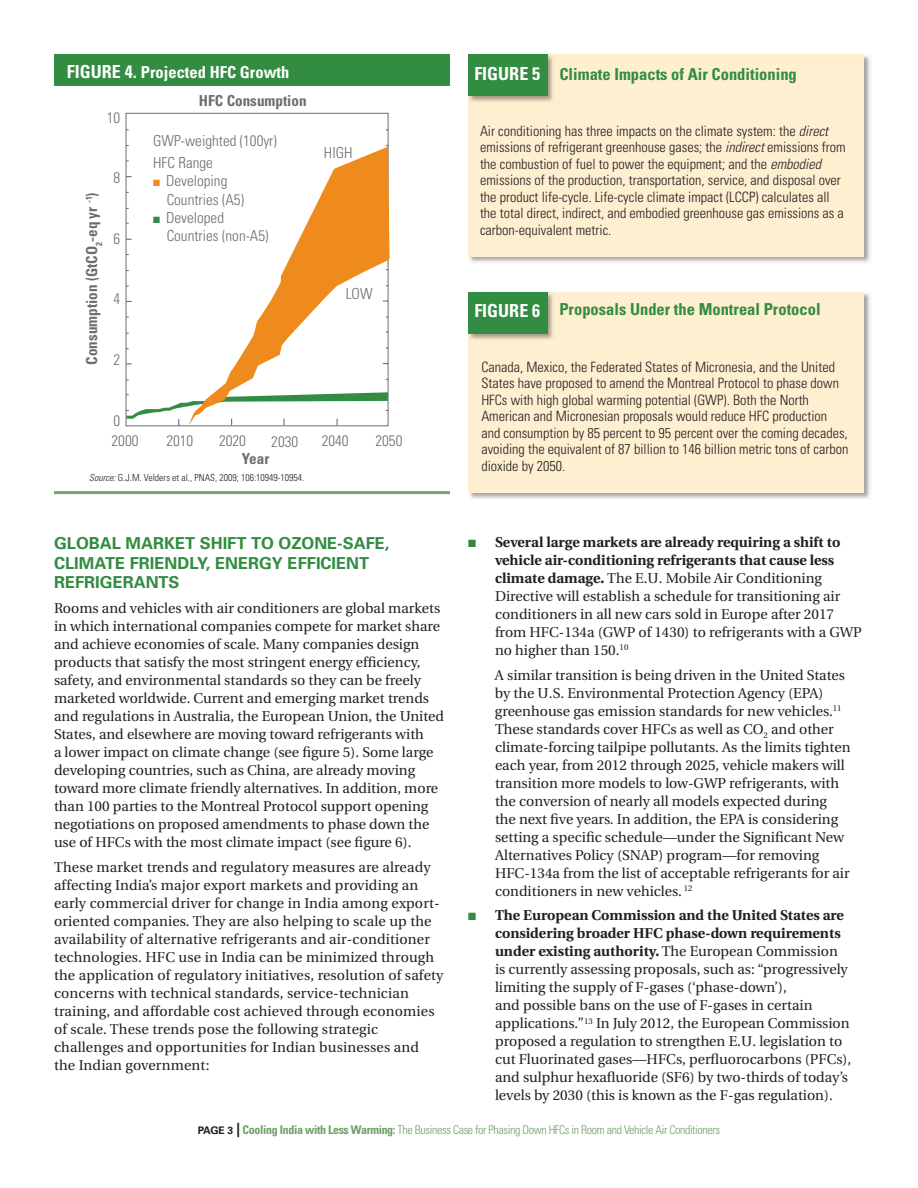
<style>
.page{position:relative;width:918px;height:1188px;background:#fff}
.page>*{position:absolute;margin:0;border:0;box-sizing:border-box;transform-origin:0 0}
.t1{font:700 condensed 18px "Univers";color:#fff}
.t2{font:700 16.5px/19.8px "Univers";color:#328c41}
.t3{font:700 condensed 16.5px "Univers";color:#328c41}
.t4{font:700 condensed 16.5px "Univers";color:#fff}
.t5{font:300 condensed 15.15px/18.1px "Univers";color:#6c6d70}
.t6{font:700 condensed 15.15px "Univers";color:#6c6d70}
.t7{font:14.25px/18px "Utopia";color:#231f20}
.t8{font:300 condensed 14.25px/16.5px "Univers";color:#231f20}
.t9{font:300 condensed 12px "Univers";letter-spacing:-.03em;color:#6da065}
.t10{font:300 condensed 9.75px "Univers";color:#231f20}
.s1{font-size:18px}
.s2{font-style:italic}
.s3{font-weight:700}
.s4{font-weight:700;font-stretch:normal;font-size:10.5px;color:#231f20}
.s5{font-weight:400;font-stretch:ultra-condensed;font-size:19.5px;color:#231f20}
</style>
<div class="page">
<div style="left:54px;top:54px;width:396px;height:32px;background:#328c41"></div>
<div style="left:468px;top:54px;width:403px;height:210px;background:#231f20;opacity:.4"></div>
<div style="left:468px;top:54px;width:396px;height:203px;background:#feefd0"></div>
<div style="left:468px;top:291px;width:403px;height:209px;background:#231f20;opacity:.4"></div>
<div style="left:468px;top:292px;width:396px;height:201px;background:#feefd0"></div>
<svg style="left:216px;top:147px;width:174px;height:244px"></svg>
<svg style="left:125px;top:391px;width:264px;height:35px"></svg>
<hr style="left:54px;top:491px;width:396px;height:3px;background:#74a46d">
<div style="left:468px;top:54px;width:87px;height:49px;background:#231f20;opacity:.4"></div>
<div style="left:468px;top:54px;width:79px;height:42px;background:#328c41"></div>
<div style="left:468px;top:291px;width:87px;height:49px;background:#231f20;opacity:.4"></div>
<div style="left:468px;top:292px;width:79px;height:41px;background:#328c41"></div>
<p class="t4" style="left:67px;top:62px;width:224px"><span class="s1">FIGURE 4.</span> Projected HFC Growth</p>
<p class="t5" style="left:107px;top:108px;width:15px">10</p>
<p class="t6" style="left:83px;top:365px;width:174px;rotate:-90deg">Consumption (GtCO<sub>2</sub>-eq yr <sup>-1</sup>)</p>
<p class="t5" style="left:114px;top:168px;width:8px">8</p>
<p class="t5" style="left:114px;top:229px;width:8px">6</p>
<p class="t5" style="left:114px;top:290px;width:8px">4</p>
<p class="t5" style="left:114px;top:350px;width:8px">2</p>
<p class="t6" style="left:199px;top:91px;width:109px">HFC Consumption</p>
<p class="t5" style="left:153px;top:129px;width:125px;line-height:22.8px">GWP-weighted (100yr)<br>HFC Range</p>
<p class="t5" style="left:166px;top:172px;width:104px">Developing<br>Countries (A5)<br>Developed<br>Countries (non-A5)</p>
<p class="t5" style="left:324px;top:143px;width:30px">HIGH</p>
<p class="t5" style="left:346px;top:284px;width:28px">LOW</p>
<p class="t5" style="left:112px;top:410px;width:28px;line-height:20.7px">0<br>2000</p>
<p class="t5" style="left:166px;top:432px;width:28px">2010</p>
<p class="t5" style="left:219px;top:432px;width:28px">2020</p>
<p class="t5" style="left:271px;top:432px;width:28px">2030</p>
<p class="t5" style="left:322px;top:432px;width:28px">2040</p>
<p class="t5" style="left:376px;top:432px;width:28px">2050</p>
<p class="t6" style="left:242px;top:449px;width:29px">Year</p>
<p class="t10" style="left:89px;top:472px;width:217px"><span class="s2">Source:</span> G.J.M. Velders et al., PNAS, 2009; 106:10949-10954.</p>
<p class="t2" style="left:54px;top:533px;width:337px">GLOBAL MARKET SHIFT TO OZONE-SAFE,<br>CLIMATE FRIENDLY, ENERGY EFFICIENT<br>REFRIGERANTS</p>
<p class="t7" style="left:54px;top:600px;width:392px">Rooms and vehicles with air conditioners are global markets in which international companies compete for market share and achieve economies of scale. Many companies design products that satisfy the most stringent energy efficiency, safety, and environmental standards so they can be freely marketed worldwide. Current and emerging market trends and regulations in Australia, the European Union, the United States, and elsewhere are moving toward refrigerants with<br>a lower impact on climate change (see figure 5). Some large developing countries, such as China, are already moving toward more climate friendly alternatives. In addition, more than 100 parties to the Montreal Protocol support opening negotiations on proposed amendments to phase down the use of HFCs with the most climate impact (see figure 6).</p>
<p class="t7" style="left:54px;top:858px;width:391px">These market trends and regulatory measures are already affecting India’s major export markets and providing an early commercial driver for change in India among export&shy;oriented companies. They are also helping to scale up the availability of alternative refrigerants and air-conditioner technologies. HFC use in India can be minimized through the application of regulatory initiatives, resolution of safety concerns with technical standards, service-technician training, and affordable cost achieved through economies of scale. These trends pose the following strategic challenges and opportunities for Indian businesses and the Indian government:</p>
<p class="t1" style="left:474px;top:62px;width:67px">FIGURE 5</p>
<p class="t3" style="left:559px;top:64px;width:239px">Climate Impacts of Air Conditioning</p>
<p class="t8" style="left:480px;top:122px;width:367px">Air conditioning has three impacts on the climate system: the <span class="s2">direct </span>emissions of refrigerant greenhouse gases; the <span class="s2">indirect</span> emissions from the combustion of fuel to power the equipment; and the <span class="s2">embodied </span>emissions of the production, transportation, service, and disposal over the product life-cycle. Life-cycle climate impact (LCCP) calculates all the total direct, indirect, and embodied greenhouse gas emissions as a carbon-equivalent metric.</p>
<p class="t1" style="left:474px;top:300px;width:67px">FIGURE 6</p>
<p class="t3" style="left:559px;top:299px;width:263px">Proposals Under the Montreal Protocol</p>
<p class="t8" style="left:481px;top:358px;width:369px">Canada, Mexico, the Federated States of Micronesia, and the United States have proposed to amend the Montreal Protocol to phase down HFCs with high global warming potential (GWP). Both the North American and Micronesian proposals would reduce HFC production and consumption by 85 percent to 95 percent over the coming decades, avoiding the equivalent of 87 billion to 146 billion metric tons of carbon dioxide by 2050.</p>
<p class="t7" style="left:495px;top:533px;width:368px"><span class="s3">Several large markets are already requiring a shift to vehicle air-conditioning refrigerants that cause less climate damage.</span> The E.U. Mobile Air Conditioning Directive will establish a schedule for transitioning air conditioners in all new cars sold in Europe after 2017 from HFC-134a (GWP of 1430) to refrigerants with a GWP no higher than 150.<sup>10</sup></p>
<p class="t7" style="left:495px;top:666px;width:357px">A similar transition is being driven in the United States by the U.S. Environmental Protection Agency (EPA) greenhouse gas emission standards for new vehicles.<sup>11<br></sup>These standards cover HFCs as well as CO<sub>2</sub> and other climate-forcing tailpipe pollutants. As the limits tighten each year, from 2012 through 2025, vehicle makers will transition more models to low-GWP refrigerants, with the conversion of nearly all models expected during the next five years. In addition, the EPA is considering setting a specific schedule—under the Significant New Alternatives Policy (SNAP) program—for removing HFC-134a from the list of acceptable refrigerants for air conditioners in new vehicles. <sup>12</sup></p>
<p class="t7" style="left:495px;top:907px;width:358px"><span class="s3">The European Commission and the United States are considering broader HFC phase-down requirements under existing authority.</span> The European Commission is currently assessing proposals, such as: “progressively limiting the supply of F-gases (‘phase-down’),<br>and possible bans on the use of F-gases in certain applications.”<sup>13</sup> In July 2012, the European Commission proposed a regulation to strengthen E.U. legislation to cut Fluorinated gases—HFCs, perfluorocarbons (PFCs), and sulphur hexafluoride (SF6) by two-thirds of today’s levels by 2030 (this is known as the F-gas regulation).</p>
<p class="t9" style="left:198px;top:1123px;width:524px"><span class="s4">PAGE 3</span> <span class="s5">|</span> <span class="s3">Cooling India with Less Warming:</span> The Business Case for Phasing Down HFCs in Room and Vehicle Air Conditioners</p>
</div>
